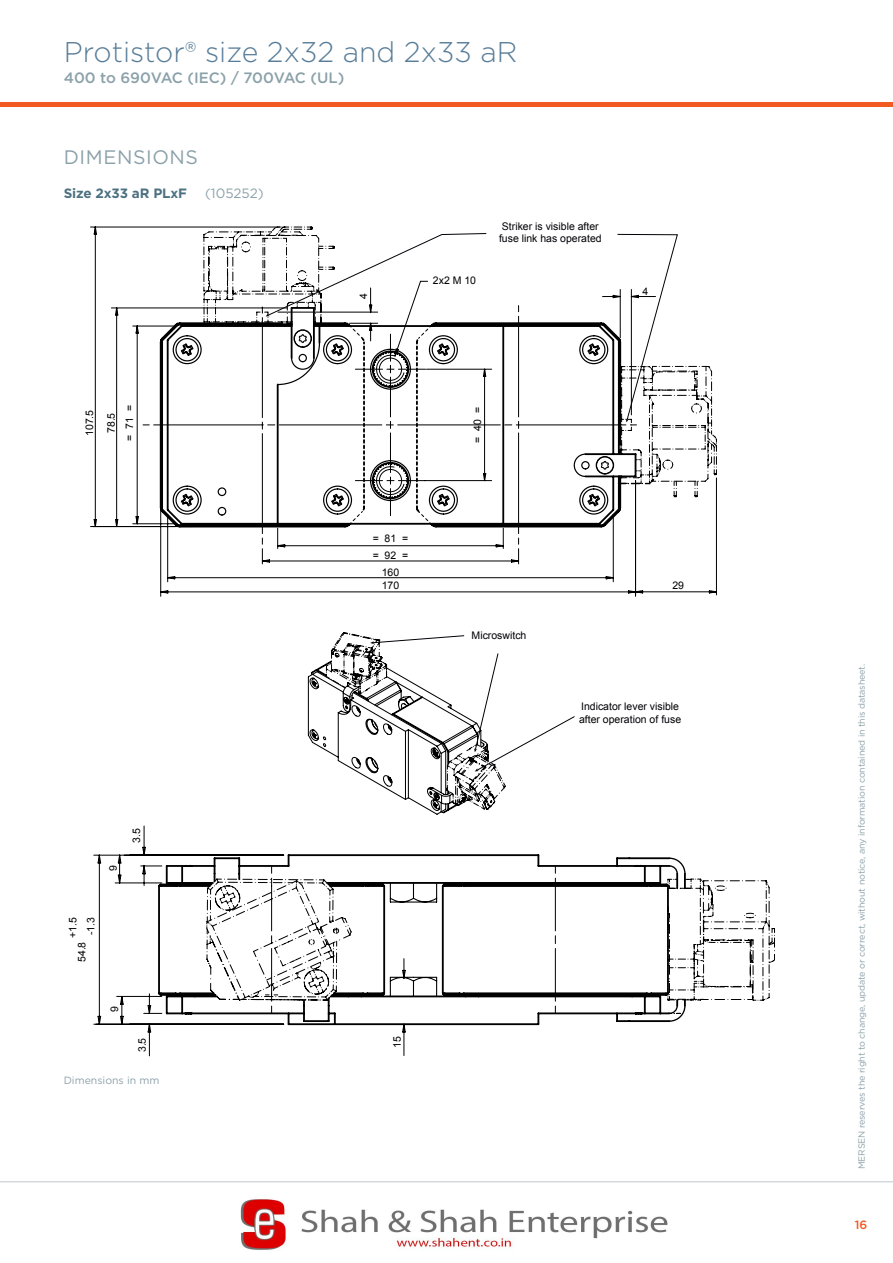
<style>
.page{position:relative;width:893px;height:1263px;background:#fff}
.page>*{position:absolute;margin:0;border:0;box-sizing:border-box;transform-origin:0 0}
.t1{font:300 28.5px "Gotham";color:#587d98}
.t2{font:19.5px "Gotham";letter-spacing:.03em;color:#8ba1a9}
.t3{font:500 15px "Gotham";color:#8ba1a9}
.t4{font:700 13.5px "Gotham";letter-spacing:-.01em;color:#4c7080}
.t5{font:13.5px "Gotham";color:#8ba1a9}
.t6{font:500 12px "Gotham";color:#f15a22}
.t7{font:10.5px/12.6px "Arial";color:#000106}
.t8{font:10.5px/21.5px "Arial";color:#000}
.t9{font:10.5px "Gotham";color:#8ba1a9}
.t10{font:9px "Gotham";letter-spacing:-.015em;color:#8ba1a9}
</style>
<div class="page">
<hr style="left:0;top:102px;width:893px;height:4px;background:#f15a22">
<hr style="left:0;top:1181px;width:893px;height:1px;background:#bec8cd">
<svg style="left:750px;top:880px;width:25px;height:121px"></svg>
<svg style="left:90px;top:227px;width:651px;height:829px"></svg>
<svg style="left:266px;top:233px;width:221px;height:83px"></svg>
<svg style="left:617px;top:234px;width:61px;height:188px"></svg>
<svg style="left:276px;top:334px;width:333px;height:663px"></svg>
<img style="left:240px;top:1199px;width:428px;height:51px">
<h1 class="t1" style="left:64px;top:34px;width:455px">Protistor® size 2x32 and 2x33 aR</h1>
<h3 class="t3" style="left:64px;top:68px;width:282px">400 to 690VAC (IEC) / 700VAC (UL)</h3>
<h2 class="t2" style="left:64px;top:145px;width:136px">DIMENSIONS</h2>
<h3 class="t4" style="left:64px;top:184px;width:125px">Size 2x33 aR PLxF</h3>
<h3 class="t5" style="left:205px;top:184px;width:60px">(105252)</h3>
<p class="t8" style="left:79px;top:436px;width:28px;rotate:-90deg">107.5<br>78.5</p>
<p class="t8" style="left:119px;top:441px;width:37px;rotate:-90deg">= 71 =</p>
<p class="t8" style="left:102px;top:871px;width:7px;rotate:-90deg">9</p>
<p class="t8" style="left:126px;top:842px;width:16px;rotate:-90deg">3.5</p>
<p class="t8" style="left:62px;top:938px;width:22px;rotate:-90deg">+1.5</p>
<p class="t8" style="left:80px;top:935px;width:20px;rotate:-90deg">-1.3</p>
<p class="t8" style="left:71px;top:962px;width:22px;rotate:-90deg">54.8</p>
<p class="t8" style="left:104px;top:1012px;width:7px;rotate:-90deg">9</p>
<p class="t8" style="left:353px;top:299px;width:7px;rotate:-90deg">4</p>
<p class="t8" style="left:433px;top:270px;width:45px">2x2 M 10</p>
<p class="t7" style="left:499px;top:220px;width:104px">Striker is visible after fuse link has operated</p>
<p class="t8" style="left:642px;top:281px;width:7px">4</p>
<p class="t8" style="left:373px;top:528px;width:37px">= 81 =</p>
<p class="t8" style="left:467px;top:443px;width:37px;rotate:-90deg">= 40 =</p>
<p class="t8" style="left:373px;top:547px;width:37px;line-height:16.6px;text-align:center">= 92 =<br>160</p>
<p class="t8" style="left:382px;top:575px;width:19px">170</p>
<p class="t8" style="left:672px;top:575px;width:13px">29</p>
<p class="t7" style="left:472px;top:629px;width:56px">Microswitch</p>
<p class="t7" style="left:579px;top:700px;width:104px">Indicator lever visible after operation of fuse</p>
<p class="t8" style="left:131px;top:1052px;width:16px;rotate:-90deg">3.5</p>
<p class="t8" style="left:386px;top:1048px;width:13px;rotate:-90deg">15</p>
<p class="t9" style="left:64px;top:1074px;width:97px">Dimensions in mm</p>
<p class="t10" style="left:856px;top:1169px;width:507px;rotate:-90deg">MERSEN reserves the right to change, update or correct, without notice, any information contained in this datasheet.</p>
<h3 class="t6" style="left:855px;top:1217px;width:14px">16</h3>
</div>
